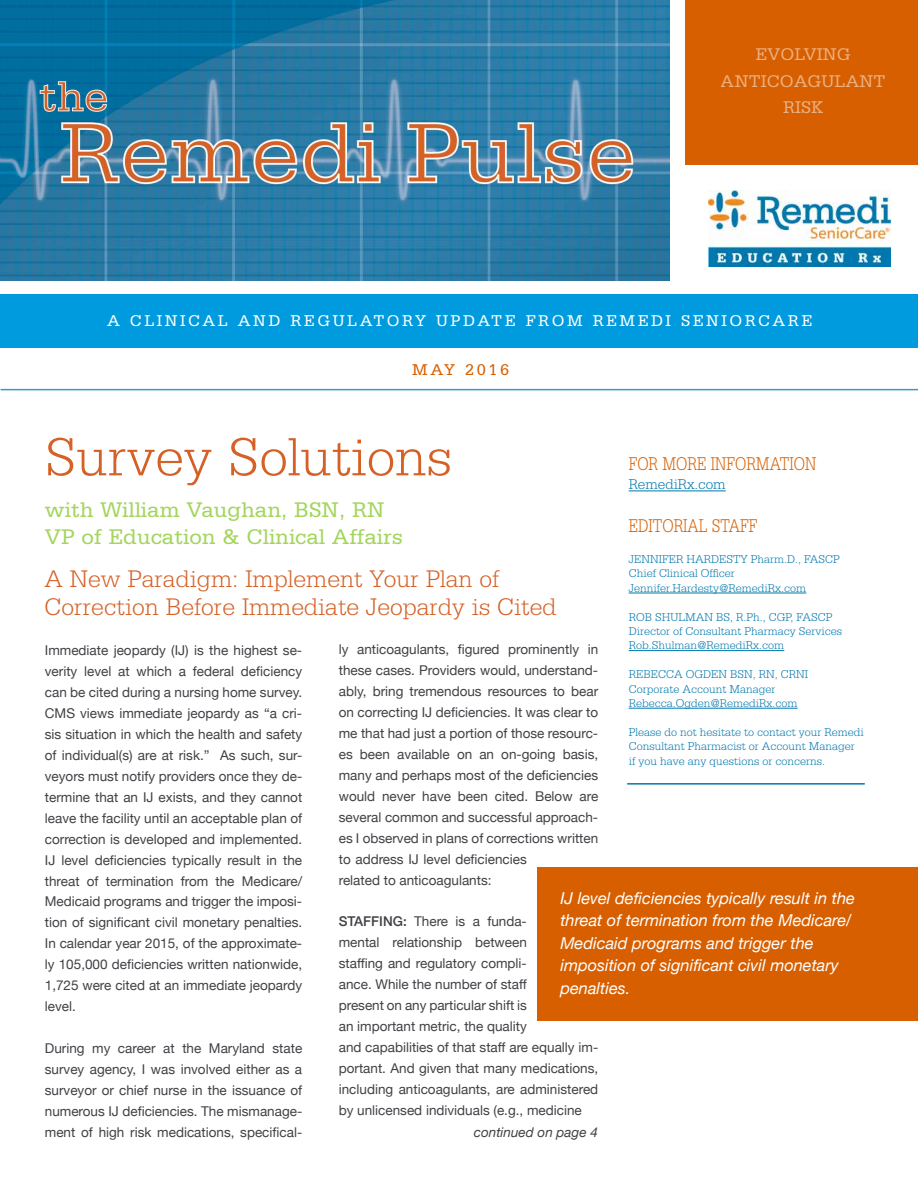
<style>
.page{position:relative;width:918px;height:1188px;background:#fff}
.page>*{position:absolute;margin:0;border:0;box-sizing:border-box;transform-origin:0 0}
.t1{font:300 56.85px "Serifa Std";color:#d56127}
.t2{font:300 25.35px/28.3px "Serifa Std";color:#d56127}
.t3{font:22.35px/27px "Serifa";color:#a4d55d}
.t4{font:300 19.5px "Serifa Std";color:#d75f00;scale:.8 1}
.t5{font:18px/26.8px "Serifa";color:#fff;text-align:center}
.t6{font:italic 16.5px/22.4px "Helvetica Neue";color:#fff}
.t7{font:16.5px "Serifa";letter-spacing:.15em;color:#fff}
.t8{font:16.5px "Serifa";letter-spacing:.15em;color:#d75f00}
.t9{font:300 15px "Serifa Std";color:#0078ae}
.t10{font:13.5px/20.9px "Helvetica Neue";color:#404145;text-align:justify}
.t11{font:italic 13.5px "Helvetica Neue";color:#404145}
.t12{font:300 12px/14.4px "Serifa Std";color:#0078ae}
.s1{font-weight:500}
</style>
<div class="page">
<img style="left:0;top:0;width:670px;height:281px">
<div style="left:0;top:294px;width:918px;height:54px;background:#009bde"></div>
<img style="left:708px;top:190px;width:183px;height:76px">
<hr style="left:1px;top:389px;width:917px;height:1px;background:#359ac6">
<div style="left:685px;top:0;width:233px;height:164px;background:#d75f00"></div>
<div style="left:538px;top:868px;width:380px;height:153px;background:#d75f00"></div>
<hr style="left:629px;top:491px;width:97px;height:1px;background:#0078ae">
<hr style="left:629px;top:593px;width:177px;height:1px;background:#0078ae">
<hr style="left:629px;top:650px;width:155px;height:1px;background:#0078ae">
<hr style="left:629px;top:708px;width:169px;height:1px;background:#0078ae">
<hr style="left:627px;top:783px;width:238px;height:2px;background:#0078ae">
<h3 class="t5" style="left:721px;top:40px;width:166px">EVOLVING<br>ANTICOAGULANT<br>RISK</h3>
<p class="t7" style="left:107px;top:311px;width:707px">A CLINICAL AND REGULATORY UPDATE FROM REMEDI SENIORCARE</p>
<p class="t8" style="left:412px;top:360px;width:98px">MAY 2016</p>
<h1 class="t1" style="left:45px;top:425px;width:409px">Survey Solutions</h1>
<h3 class="t3" style="left:45px;top:496px;width:360px">with William Vaughan, BSN, RN<br>VP of Education &amp; Clinical Affairs</h3>
<h2 class="t2" style="left:45px;top:565px;width:513px">A New Paradigm: Implement Your Plan of<br>Correction Before Immediate Jeopardy is Cited</h2>
<p class="t10" style="left:45px;top:641px;width:259px">Immediate jeopardy (IJ) is the highest se&shy;verity level at which a federal deficiency can be cited during a nursing home survey.<br>CMS views immediate jeopardy as “a cri&shy;sis situation in which the health and safety of individual(s) are at risk.” As such, sur&shy;veyors must notify providers once they de&shy;termine that an IJ exists, and they cannot leave the facility until an acceptable plan of correction is developed and implemented.<br>IJ level deficiencies typically result in the threat of termination from the Medicare/ Medicaid programs and trigger the imposi&shy;tion of significant civil monetary penalties.<br>In calendar year 2015, of the approximate&shy;ly 105,000 deficiencies written nationwide, 1,725 were cited at an immediate jeopardy level.</p>
<p class="t10" style="left:45px;top:1039px;width:259px">During my career at the Maryland state survey agency, I was involved either as a surveyor or chief nurse in the issuance of numerous IJ deficiencies. The mismanage&shy;ment of high risk medications, specifical-</p>
<h3 class="t4" style="left:629px;top:453px;width:236px">FOR MORE INFORMATION</h3>
<p class="t9" style="left:629px;top:476px;width:99px">RemediRx.com</p>
<h3 class="t4" style="left:629px;top:515px;width:163px">EDITORIAL STAFF</h3>
<p class="t12" style="left:629px;top:552px;width:213px">JENNIFER HARDESTY Pharm.D., FASCP<br>Chief Clinical Officer<br>Jennifer.Hardesty@RemediRx.com</p>
<p class="t12" style="left:629px;top:610px;width:215px">ROB SHULMAN BS, R.Ph., CGP, FASCP<br>Director of Consultant Pharmacy Services<br>Rob.Shulman@RemediRx.com</p>
<p class="t12" style="left:629px;top:667px;width:181px">REBECCA OGDEN BSN, RN, CRNI<br>Corporate Account Manager<br>Rebecca.Ogden@RemediRx.com</p>
<p class="t12" style="left:629px;top:725px;width:236px">Please do not hesitate to contact your Remedi<br>Consultant Pharmacist or Account Manager if you have any questions or concerns.</p>
<p class="t10" style="left:339px;top:640px;width:261px;text-align:left">ly anticoagulants, figured prominently in these cases. Providers would, understand&shy;ably, bring tremendous resources to bear on correcting IJ deficiencies. It was clear to me that had just a portion of those resourc&shy;es been available on an on-going basis, many and perhaps most of the deficiencies would never have been cited. Below are several common and successful approach&shy;es I observed in plans of corrections written to address IJ level deficiencies<br>related to anticoagulants:</p>
<p class="t10" style="left:339px;top:912px;width:261px;text-align:left"><span class="s1">STAFFING:</span> There is a funda-<br>mental relationship between<br>staffing and regulatory compli-<br>ance. While the number of staff<br>present on any particular shift is<br>an important metric, the quality<br>and capabilities of that staff are equally im&shy;portant. And given that many medications, including anticoagulants, are administered by unlicensed individuals (e.g., medicine</p>
<p class="t6" style="left:560px;top:888px;width:296px">IJ level deficiencies typically result in the threat of termination from the Medicare/ Medicaid programs and trigger the imposition of significant civil monetary penalties.</p>
<p class="t11" style="left:474px;top:1123px;width:126px">continued on page 4</p>
</div>
